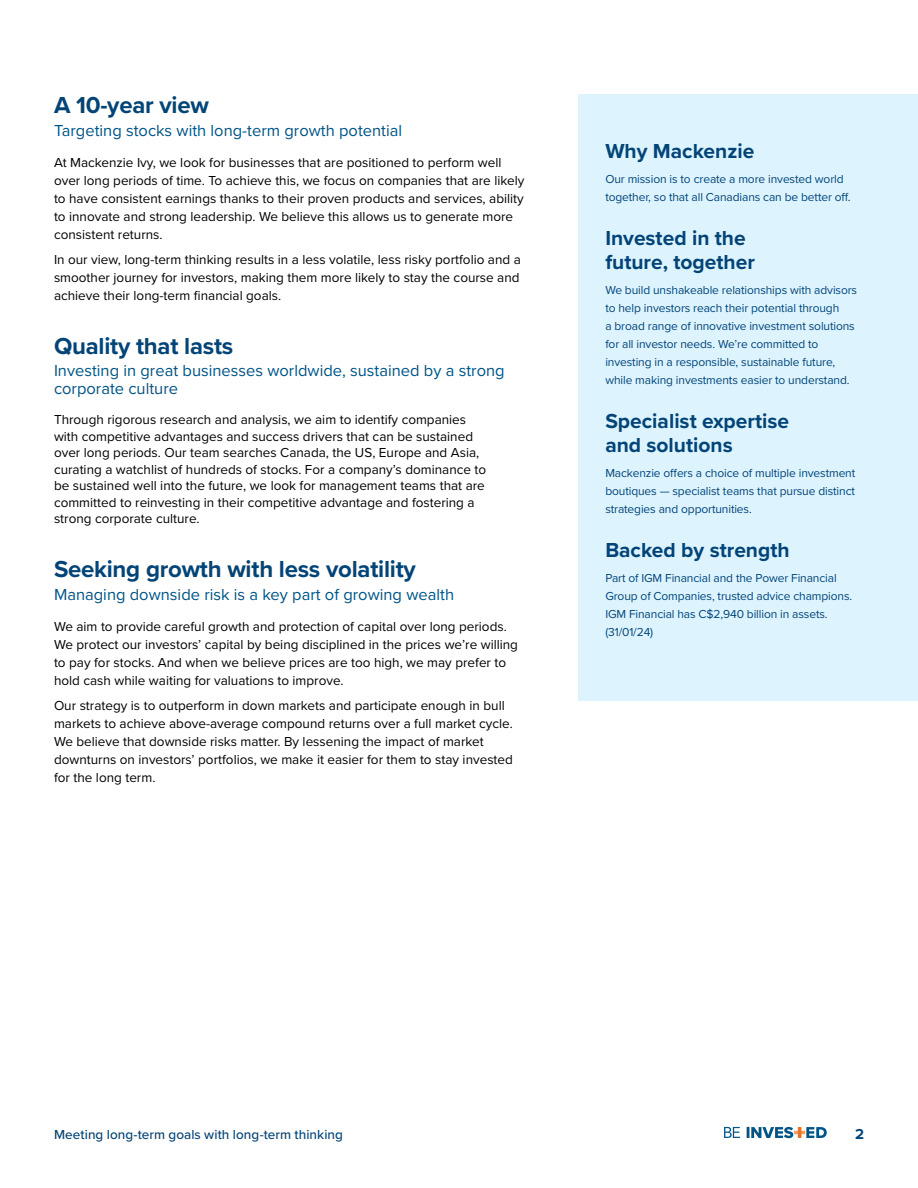
<style>
.page{position:relative;width:918px;height:1188px;background:#fff}
.page>*{position:absolute;margin:0;border:0;box-sizing:border-box;transform-origin:0 0}
.H2-blue{font:700 24px "Proxima Nova";letter-spacing:-.01em;color:#034477}
.H3{font:700 21px/24px "Proxima Nova";color:#034477}
.H2_subtitle{font:16.5px/18px "Proxima Nova";color:#005486}
.t1{font:700 15px "Proxima Nova";color:#034477}
.body{font:13.5px/18px "Proxima Nova";color:#000}
.t2{font:500 13.5px "Proxima Nova";letter-spacing:.005em;color:#034477}
.Blue_body_copy{font:12px/18px "Proxima Nova";letter-spacing:-.01em;color:#034477}
</style>
<div class="page">
<svg style="left:724px;top:1127px;width:103px;height:11px"></svg>
<div style="left:578px;top:94px;width:340px;height:607px;background:#ddf4ff"></div>
<h2 class="H2-blue" style="left:54px;top:88px;width:156px">A 10-year view</h2>
<p class="H2_subtitle" style="left:54px;top:121px;width:350px">Targeting stocks with long-term growth potential</p>
<p class="body" style="left:54px;top:153px;width:472px">At Mackenzie Ivy, we look for businesses that are positioned to perform well over long periods of time. To achieve this, we focus on companies that are likely to have consistent earnings thanks to their proven products and services, ability to innovate and strong leadership. We believe this allows us to generate more consistent returns.</p>
<p class="body" style="left:54px;top:250px;width:468px;text-align:justify">In our view, long-term thinking results in a less volatile, less risky portfolio and a smoother journey for investors, making them more likely to stay the course and achieve their long-term financial goals.</p>
<h2 class="H2-blue" style="left:54px;top:328px;width:181px">Quality that lasts</h2>
<p class="H2_subtitle" style="left:54px;top:361px;width:452px">Investing in great businesses worldwide, sustained by a strong corporate culture</p>
<p class="body" style="left:54px;top:411px;width:434px;line-height:16.5px">Through rigorous research and analysis, we aim to identify companies with competitive advantages and success drivers that can be sustained over long periods. Our team searches Canada, the US, Europe and Asia, curating a watchlist of hundreds of stocks. For a company’s dominance to be sustained well into the future, we look for management teams that are committed to reinvesting in their competitive advantage and fostering a strong corporate culture.</p>
<h2 class="H2-blue" style="left:54px;top:551px;width:363px">Seeking growth with less volatility</h2>
<p class="H2_subtitle" style="left:54px;top:584px;width:402px">Managing downside risk is a key part of growing wealth</p>
<p class="body" style="left:54px;top:617px;width:466px">We aim to provide careful growth and protection of capital over long periods.<br>We protect our investors’ capital by being disciplined in the prices we’re willing to pay for stocks. And when we believe prices are too high, we may prefer to hold cash while waiting for valuations to improve.</p>
<p class="body" style="left:54px;top:696px;width:460px">Our strategy is to outperform in down markets and participate enough in bull markets to achieve above-average compound returns over a full market cycle.<br>We believe that downside risks matter. By lessening the impact of market downturns on investors’ portfolios, we make it easier for them to stay invested for the long term.</p>
<p class="H3" style="left:605px;top:139px;width:150px">Why Mackenzie</p>
<p class="Blue_body_copy" style="left:605px;top:170px;width:247px">Our mission is to create a more invested world together, so that all Canadians can be better off.</p>
<p class="H3" style="left:605px;top:226px;width:151px">Invested in the future, together</p>
<p class="Blue_body_copy" style="left:605px;top:281px;width:253px">We build unshakeable relationships with advisors to help investors reach their potential through<br>a broad range of innovative investment solutions for all investor needs. We’re committed to investing in a responsible, sustainable future, while making investments easier to understand.</p>
<p class="H3" style="left:605px;top:409px;width:185px">Specialist expertise and solutions</p>
<p class="Blue_body_copy" style="left:605px;top:464px;width:251px;text-align:justify">Mackenzie offers a choice of multiple investment boutiques — specialist teams that pursue distinct strategies and opportunities.</p>
<p class="H3" style="left:605px;top:538px;width:186px">Backed by strength</p>
<p class="Blue_body_copy" style="left:605px;top:569px;width:248px">Part of IGM Financial and the Power Financial Group of Companies, trusted advice champions.<br>IGM Financial has C$2,940 billion in assets. (31/01/24)</p>
<p class="t2" style="left:54px;top:1124px;width:291px">Meeting long-term goals with long-term thinking</p>
<p class="t1" style="left:855px;top:1123px;width:10px">2</p>
</div>
